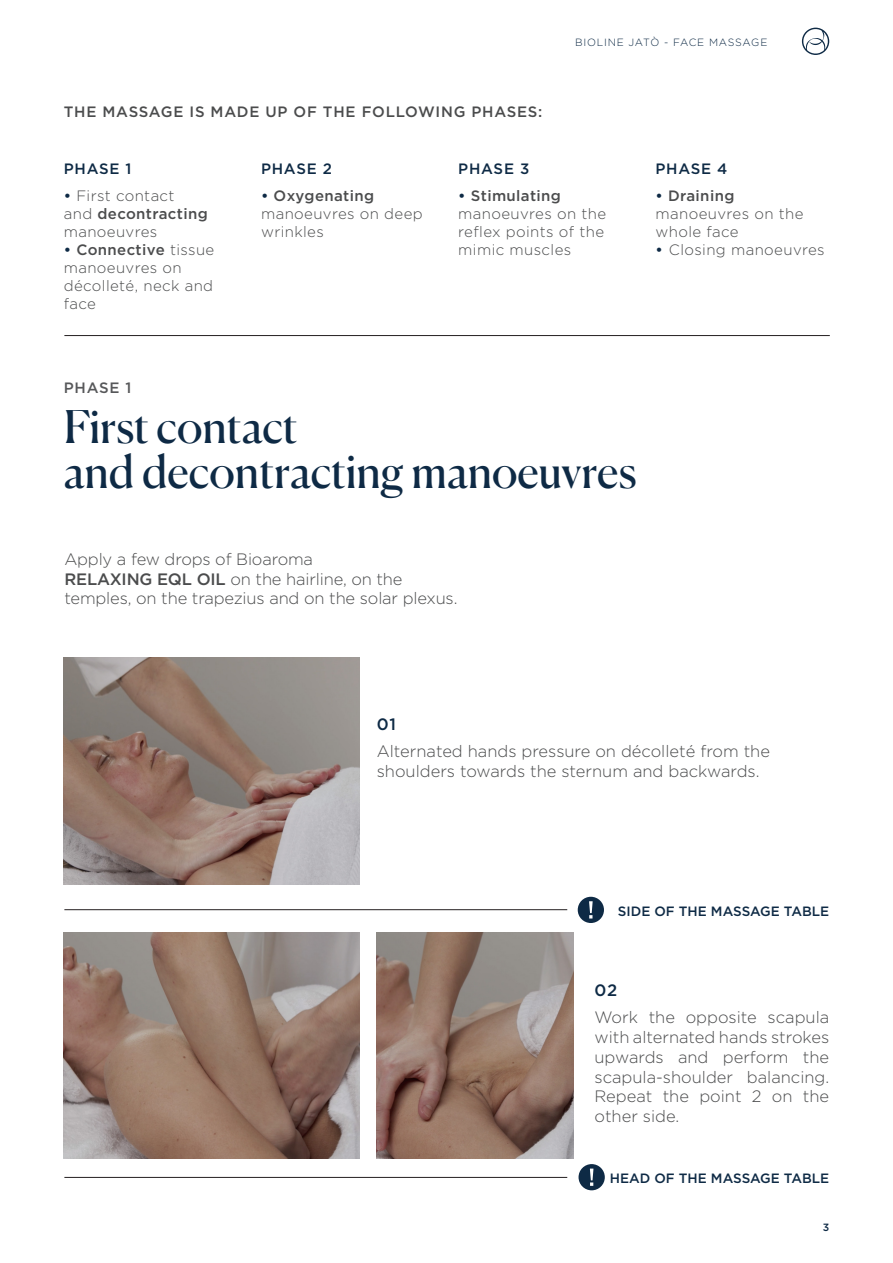
<style>
.page{position:relative;width:893px;height:1263px;background:#fff}
.page>*{position:absolute;margin:0;border:0;box-sizing:border-box;transform-origin:0 0}
.t1{font:45px/45px "Canela";color:#0e2a45}
.t2{font:300 16.5px/19.8px "Gotham";color:#4b4c4d}
.t3{font:500 16.5px "Gotham";color:#0e2a45}
.t4{font:300 15px/18px "Gotham";letter-spacing:.025em;color:#4b4c4d}
.t5{font:500 15px "Gotham";letter-spacing:.05em;color:#4b4c4d}
.t6{font:500 15px "Gotham";letter-spacing:.05em;color:#0e2a45}
.t7{font:500 15px "Gotham";letter-spacing:.05em;color:#57585a}
.t8{font:500 13.5px "Gotham";color:#0e2a45}
.t9{font:300 10.5px "Gotham";letter-spacing:.075em;color:#0e2a45}
.t10{font:500 10.5px "Gotham";color:#0e2a45}
.s1{font-weight:500;color:#0e2a45}
.s2{font-weight:500}
</style>
<div class="page">
<svg style="left:802px;top:28px;width:27px;height:27px"></svg>
<hr style="left:64px;top:909px;width:503px;height:1px;background:#231f20">
<hr style="left:64px;top:1177px;width:503px;height:1px;background:#231f20">
<div style="left:578px;top:897px;width:26px;height:26px;background:#0e2a45;border-radius:50%"></div>
<svg style="left:589px;top:901px;width:4px;height:17px"></svg>
<div style="left:578px;top:1164px;width:27px;height:26px;background:#0e2a45;border-radius:50%"></div>
<svg style="left:590px;top:1168px;width:3px;height:18px"></svg>
<hr style="left:64px;top:335px;width:766px;height:1px;background:#231f20">
<img style="left:64px;top:658px;width:295px;height:226px">
<img style="left:64px;top:932px;width:295px;height:227px">
<img style="left:376px;top:932px;width:198px;height:227px">
<p class="t5" style="left:64px;top:103px;width:480px">THE MASSAGE IS MADE UP OF THE FOLLOWING PHASES:</p>
<p class="t9" style="left:575px;top:37px;width:194px">BIOLINE JATÒ - FACE MASSAGE</p>
<p class="t6" style="left:64px;top:160px;width:69px">PHASE 1</p>
<p class="t4" style="left:64px;top:187px;width:145px"><span class="s1">•</span> First contact<br>and <span class="s2">decontracting </span>manoeuvres</p>
<p class="t4" style="left:64px;top:241px;width:152px"><span class="s1">•</span> <span class="s2">Connective</span> tissue manoeuvres on décolleté, neck and face</p>
<p class="t6" style="left:261px;top:160px;width:72px">PHASE 2</p>
<p class="t4" style="left:261px;top:187px;width:163px"><span class="s1">•</span> <span class="s2">Oxygenating </span>manoeuvres on deep wrinkles</p>
<p class="t6" style="left:458px;top:160px;width:73px">PHASE 3</p>
<p class="t4" style="left:458px;top:187px;width:149px"><span class="s1">•</span> <span class="s2">Stimulating </span>manoeuvres on the reflex points of the mimic muscles</p>
<p class="t6" style="left:655px;top:160px;width:73px">PHASE 4</p>
<p class="t4" style="left:655px;top:187px;width:149px"><span class="s1">•</span> <span class="s2">Draining </span>manoeuvres on the whole face</p>
<p class="t4" style="left:655px;top:241px;width:171px"><span class="s1">•</span> Closing manoeuvres</p>
<p class="t7" style="left:64px;top:379px;width:69px">PHASE 1</p>
<p class="t1" style="left:64px;top:401px;width:574px">First contact<br>and decontracting manoeuvres</p>
<p class="t2" style="left:64px;top:549px;width:395px">Apply a few drops of Bioaroma<br><span class="s2">RELAXING EQL OIL</span> on the hairline, on the temples, on the trapezius and on the solar plexus.</p>
<p class="t3" style="left:377px;top:714px;width:21px">01</p>
<p class="t2" style="left:377px;top:741px;width:395px">Alternated hands pressure on décolleté from the shoulders towards the sternum and backwards.</p>
<p class="t8" style="left:618px;top:903px;width:213px">SIDE OF THE MASSAGE TABLE</p>
<p class="t3" style="left:594px;top:981px;width:24px">02</p>
<p class="t2" style="left:594px;top:1007px;width:236px;text-align:justify">Work the opposite scapula with alternated hands strokes upwards and perform the scapula-shoulder balancing.<br>Repeat the point 2 on the other side.</p>
<p class="t8" style="left:610px;top:1171px;width:221px">HEAD OF THE MASSAGE TABLE</p>
<p class="t10" style="left:823px;top:1222px;width:8px">3</p>
</div>
